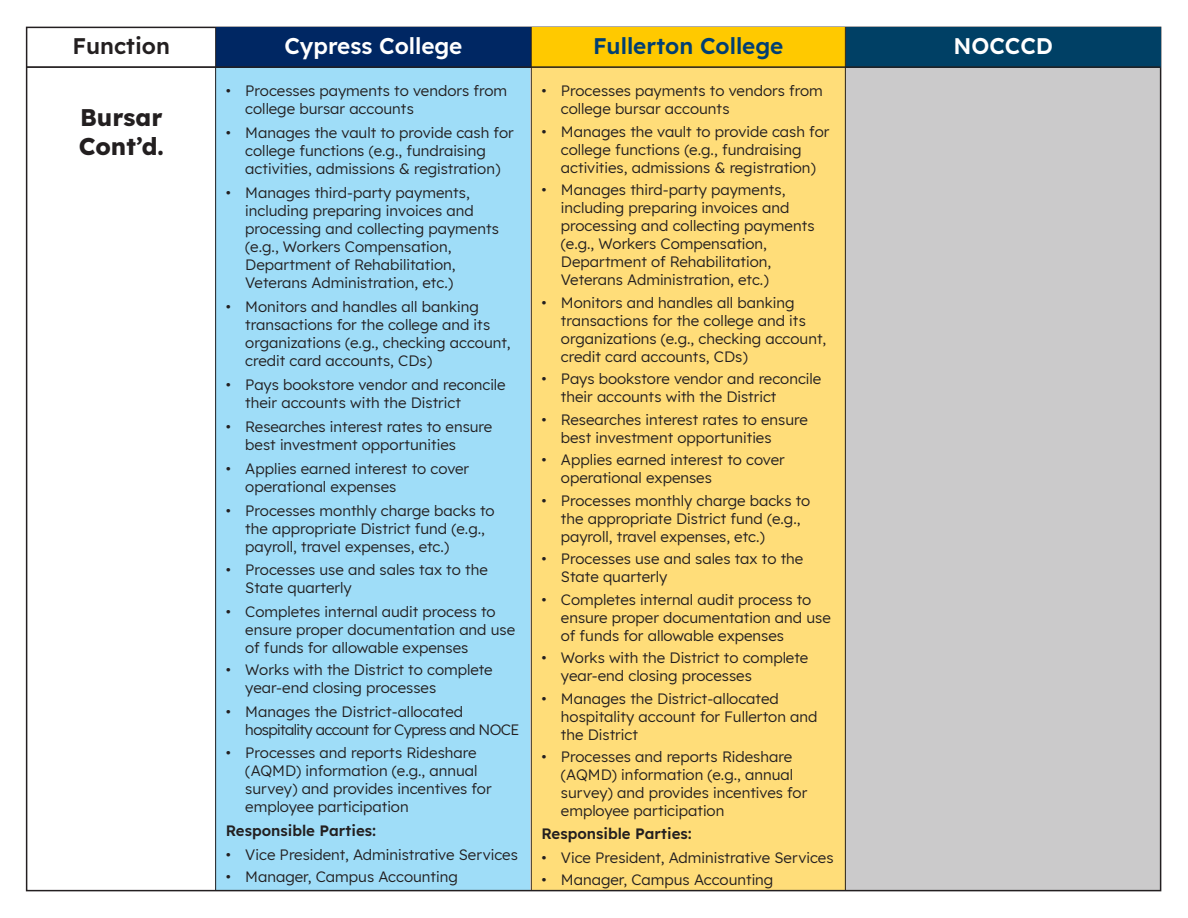
<style>
.page{position:relative;width:1188px;height:918px;background:#fff}
.page>*{position:absolute;margin:0;border:0;box-sizing:border-box;transform-origin:0 0}
.t1{font:700 24px "Lexend";color:#231f20}
.t2{font:600 22.5px "Lexend";color:#fff}
.t3{font:600 22.5px "Lexend";color:#003f73}
.t4{font:600 22.5px "Lexend";color:#231f20}
.t5{font:15px "Lexend";color:#231f20}
.t6{font:600 15px "Lexend";color:#231f20}
.t7{font:15px "Lexend";letter-spacing:-.04em;color:#231f20}
</style>
<div class="page">
<div style="left:846px;top:68px;width:315px;height:823px;background:#cbcacb"></div>
<div style="left:215px;top:68px;width:315px;height:823px;background:#9fddf8"></div>
<div style="left:531px;top:68px;width:315px;height:823px;background:#ffdd79"></div>
<div style="left:216px;top:27px;width:315px;height:41px;background:#002763"></div>
<div style="left:531px;top:27px;width:315px;height:41px;background:#ffc900"></div>
<div style="left:846px;top:27px;width:315px;height:41px;background:#004065"></div>
<hr style="left:215px;top:27px;width:1px;height:864px;background:#231f20">
<hr style="left:531px;top:27px;width:1px;height:864px;background:#231f20">
<hr style="left:845px;top:27px;width:1px;height:864px;background:#231f20">
<hr style="left:27px;top:66px;width:1134px;height:2px;background:#231f20">
<h2 class="t4" style="left:73px;top:29px;width:99px">Function</h2>
<h2 class="t2" style="left:284px;top:29px;width:180px">Cypress College</h2>
<h2 class="t3" style="left:593px;top:29px;width:192px">Fullerton College</h2>
<h2 class="t2" style="left:953px;top:29px;width:101px">NOCCCD</h2>
<p class="t5" style="left:541px;top:80px;width:283px">• Processes payments to vendors from</p>
<p class="t5" style="left:561px;top:98px;width:170px">college bursar accounts</p>
<p class="t5" style="left:541px;top:120px;width:289px">• Manages the vault to provide cash for</p>
<p class="t5" style="left:561px;top:138px;width:242px">college functions (e.g., fundraising</p>
<p class="t5" style="left:561px;top:156px;width:257px">activities, admissions &amp; registration)</p>
<p class="t5" style="left:541px;top:179px;width:246px">• Manages third-party payments,</p>
<p class="t5" style="left:561px;top:197px;width:230px">including preparing invoices and</p>
<p class="t5" style="left:561px;top:215px;width:255px">processing and collecting payments</p>
<p class="t5" style="left:561px;top:233px;width:208px">(e.g., Workers Compensation,</p>
<p class="t5" style="left:561px;top:251px;width:212px">Department of Rehabilitation,</p>
<p class="t5" style="left:561px;top:269px;width:209px">Veterans Administration, etc.)</p>
<p class="t5" style="left:541px;top:291px;width:255px">• Monitors and handles all banking</p>
<p class="t5" style="left:561px;top:309px;width:246px">transactions for the college and its</p>
<p class="t5" style="left:561px;top:327px;width:267px">organizations (e.g., checking account,</p>
<p class="t5" style="left:561px;top:345px;width:188px">credit card accounts, CDs)</p>
<p class="t5" style="left:541px;top:368px;width:281px">• Pays bookstore vendor and reconcile</p>
<p class="t5" style="left:561px;top:386px;width:217px">their accounts with the District</p>
<p class="t5" style="left:541px;top:408px;width:268px">• Researches interest rates to ensure</p>
<p class="t5" style="left:561px;top:426px;width:212px">best investment opportunities</p>
<p class="t5" style="left:541px;top:449px;width:245px">• Applies earned interest to cover</p>
<p class="t5" style="left:561px;top:467px;width:153px">operational expenses</p>
<p class="t5" style="left:541px;top:489px;width:270px">• Processes monthly charge backs to</p>
<p class="t5" style="left:561px;top:507px;width:241px">the appropriate District fund (e.g.,</p>
<p class="t5" style="left:561px;top:525px;width:206px">payroll, travel expenses, etc.)</p>
<p class="t5" style="left:541px;top:548px;width:263px">• Processes use and sales tax to the</p>
<p class="t5" style="left:561px;top:566px;width:108px">State quarterly</p>
<p class="t5" style="left:541px;top:588px;width:271px">• Completes internal audit process to</p>
<p class="t5" style="left:561px;top:606px;width:271px">ensure proper documentation and use</p>
<p class="t5" style="left:561px;top:624px;width:225px">of funds for allowable expenses</p>
<p class="t5" style="left:541px;top:647px;width:268px">• Works with the District to complete</p>
<p class="t5" style="left:561px;top:665px;width:192px">year-end closing processes</p>
<p class="t5" style="left:541px;top:687px;width:239px">• Manages the District-allocated</p>
<p class="t5" style="left:561px;top:705px;width:258px">hospitality account for Fullerton and</p>
<p class="t5" style="left:561px;top:723px;width:79px">the District</p>
<p class="t5" style="left:541px;top:746px;width:252px">• Processes and reports Rideshare</p>
<p class="t5" style="left:561px;top:764px;width:234px">(AQMD) information (e.g., annual</p>
<p class="t5" style="left:561px;top:782px;width:248px">survey) and provides incentives for</p>
<p class="t5" style="left:561px;top:800px;width:165px">employee participation</p>
<p class="t6" style="left:541px;top:822px;width:152px">Responsible Parties:</p>
<p class="t5" style="left:541px;top:846px;width:294px">• Vice President, Administrative Services</p>
<p class="t5" style="left:541px;top:869px;width:234px">• Manager, Campus Accounting</p>
<p class="t5" style="left:226px;top:80px;width:283px">• Processes payments to vendors from</p>
<p class="t5" style="left:245px;top:98px;width:170px">college bursar accounts</p>
<p class="t5" style="left:226px;top:122px;width:289px">• Manages the vault to provide cash for</p>
<p class="t5" style="left:245px;top:140px;width:242px">college functions (e.g., fundraising</p>
<p class="t5" style="left:245px;top:158px;width:257px">activities, admissions &amp; registration)</p>
<p class="t5" style="left:226px;top:182px;width:246px">• Manages third-party payments,</p>
<p class="t5" style="left:245px;top:200px;width:230px">including preparing invoices and</p>
<p class="t5" style="left:245px;top:218px;width:255px">processing and collecting payments</p>
<p class="t5" style="left:245px;top:236px;width:208px">(e.g., Workers Compensation,</p>
<p class="t5" style="left:245px;top:254px;width:212px">Department of Rehabilitation,</p>
<p class="t5" style="left:245px;top:272px;width:209px">Veterans Administration, etc.)</p>
<p class="t5" style="left:226px;top:296px;width:255px">• Monitors and handles all banking</p>
<p class="t5" style="left:245px;top:314px;width:246px">transactions for the college and its</p>
<p class="t5" style="left:245px;top:332px;width:267px">organizations (e.g., checking account,</p>
<p class="t5" style="left:245px;top:350px;width:188px">credit card accounts, CDs)</p>
<p class="t5" style="left:226px;top:374px;width:281px">• Pays bookstore vendor and reconcile</p>
<p class="t5" style="left:245px;top:392px;width:217px">their accounts with the District</p>
<p class="t5" style="left:226px;top:416px;width:268px">• Researches interest rates to ensure</p>
<p class="t5" style="left:245px;top:434px;width:212px">best investment opportunities</p>
<p class="t5" style="left:226px;top:458px;width:245px">• Applies earned interest to cover</p>
<p class="t5" style="left:245px;top:476px;width:153px">operational expenses</p>
<p class="t5" style="left:226px;top:500px;width:270px">• Processes monthly charge backs to</p>
<p class="t5" style="left:245px;top:518px;width:241px">the appropriate District fund (e.g.,</p>
<p class="t5" style="left:245px;top:536px;width:206px">payroll, travel expenses, etc.)</p>
<p class="t5" style="left:226px;top:558px;width:263px">• Processes use and sales tax to the</p>
<p class="t5" style="left:245px;top:576px;width:108px">State quarterly</p>
<p class="t5" style="left:226px;top:600px;width:271px">• Completes internal audit process to</p>
<p class="t5" style="left:245px;top:618px;width:271px">ensure proper documentation and use</p>
<p class="t5" style="left:245px;top:636px;width:225px">of funds for allowable expenses</p>
<p class="t5" style="left:226px;top:659px;width:268px">• Works with the District to complete</p>
<p class="t5" style="left:245px;top:677px;width:192px">year-end closing processes</p>
<p class="t5" style="left:226px;top:701px;width:239px">• Manages the District-allocated</p>
<p class="t7" style="left:245px;top:719px;width:276px">hospitality account for Cypress and NOCE</p>
<p class="t5" style="left:226px;top:741px;width:252px">• Processes and reports Rideshare</p>
<p class="t5" style="left:245px;top:759px;width:234px">(AQMD) information (e.g., annual</p>
<p class="t5" style="left:245px;top:777px;width:248px">survey) and provides incentives for</p>
<p class="t5" style="left:245px;top:795px;width:165px">employee participation</p>
<p class="t6" style="left:226px;top:819px;width:152px">Responsible Parties:</p>
<p class="t5" style="left:226px;top:843px;width:294px">• Vice President, Administrative Services</p>
<p class="t5" style="left:226px;top:866px;width:234px">• Manager, Campus Accounting</p>
<p class="t1" style="left:80px;top:98px;width:84px">Bursar</p>
<p class="t1" style="left:79px;top:127px;width:87px">Cont’d.</p>
</div>
